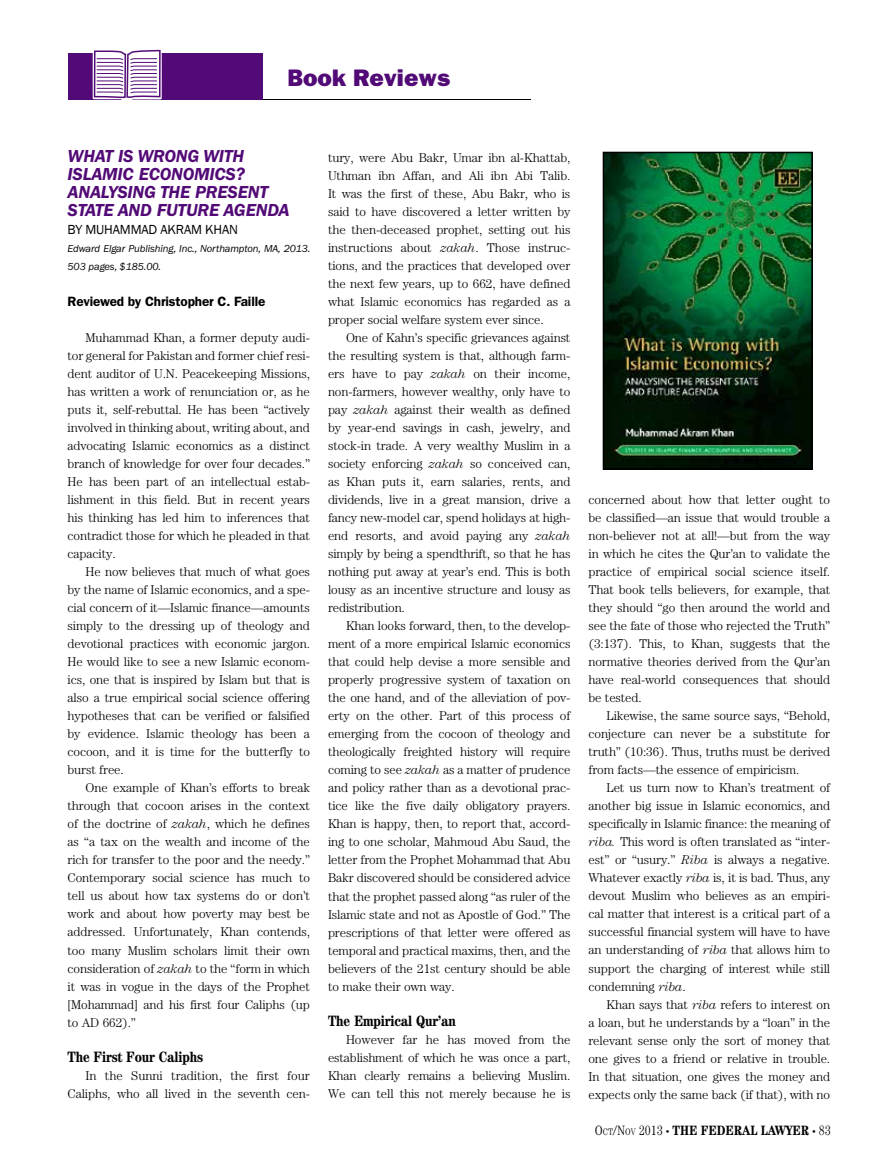
<style>
.page{position:relative;width:885px;height:1175px;background:#fff}
.page>*{position:absolute;margin:0;border:0;box-sizing:border-box;transform-origin:0 0}
.t1{font:800 24px "Franklin Gothic";color:#520a76}
.t2{font:italic 600 18px/18px "Franklin Gothic";letter-spacing:-.01em;color:#520a76}
.t3{font:700 condensed 15px "Century";letter-spacing:-.01em;color:#000}
.t4{font:700 condensed 13.5px "Century";color:#000}
.t5{font:600 13.5px "Franklin Gothic";letter-spacing:-.01em;color:#000}
.t6{font:13.5px "Franklin Gothic";letter-spacing:-.01em;color:#000}
.t7{font:300 12.75px/18px "Century";letter-spacing:-.01em;color:#000;text-align:justify}
.t8{font:italic 10.5px/18px "Franklin Gothic";letter-spacing:-.01em;color:#000}
.s1{font-style:italic}
.s2{font-weight:300}
.s3{font-weight:300;font-size:9.45px}
.s4{font-weight:300;font-size:7.5px}
</style>
<div class="page">
<hr style="left:77px;top:99px;width:454px;height:1px;background:#000">
<div style="left:68px;top:53px;width:195px;height:47px;background:#520a76"></div>
<svg style="left:92px;top:51px;width:70px;height:49px;background:#cab4d5"></svg>
<img style="left:602px;top:152px;width:210px;height:317px">
<div style="left:603px;top:153px;width:208px;height:316px;border:1px solid #000"></div>
<h1 class="t1" style="left:287px;top:64px;width:164px">Book Reviews</h1>
<h2 class="t2" style="left:68px;top:147px;width:222px">WHAT IS WRONG WITH<br>ISLAMIC ECONOMICS?<br>ANALYSING THE PRESENT<br>STATE AND FUTURE AGENDA</h2>
<p class="t6" style="left:68px;top:221px;width:47px">BY MUHAMMA</p>
<p class="t6" style="left:148px;top:221px;width:37px">D AKRAM</p>
<p class="t6" style="left:205px;top:221px;width:34px">KHA N</p>
<p class="t8" style="left:68px;top:240px;width:244px">Edward Elgar Publishing, Inc., Northampton, MA, 2013.<br>503 pages, $185.00.</p>
<p class="t5" style="left:68px;top:293px;width:199px">Reviewed by Christopher C. Faille</p>
<p class="t7" style="left:68px;top:328px;width:244px;text-indent:18px">Muhammad Khan, a former deputy audi&shy;tor general for Pakistan and former chief resi&shy;dent auditor of U.N. Peacekeeping Missions, has written a work of renunciation or, as he puts it, self-rebuttal. He has been “actively involved in thinking about, writing about, and advocating Islamic economics as a distinct branch of knowledge for over four decades.” He has been part of an intellectual estab&shy;lishment in this field. But in recent years his thinking has led him to inferences that contradict those for which he pleaded in that capacity.</p>
<p class="t7" style="left:68px;top:563px;width:244px;text-indent:18px">He now believes that much of what goes by the name of Islamic economics, and a spe&shy;cial concern of it—Islamic finance—amounts simply to the dressing up of theology and devotional practices with economic jargon.<br>He would like to see a new Islamic econom&shy;ics, one that is inspired by Islam but that is also a true empirical social science offering hypotheses that can be verified or falsified by evidence. Islamic theology has been a cocoon, and it is time for the butterfly to burst free.</p>
<p class="t7" style="left:68px;top:779px;width:244px;text-indent:18px">One example of Khan’s efforts to break through that cocoon arises in the context of the doctrine of <span class="s1">zakah</span>, which he defines as “a tax on the wealth and income of the rich for transfer to the poor and the needy.” Contemporary social science has much to tell us about how tax systems do or don’t work and about how poverty may best be addressed. Unfortunately, Khan contends, too many Muslim scholars limit their own consideration of <span class="s1">zakah</span> to the “form in which it was in vogue in the days of the Prophet [Mohammad] and his first four Caliphs (up to AD 662).”</p>
<p class="t3" style="left:68px;top:1048px;width:137px">The First Four Caliphs</p>
<p class="t7" style="left:68px;top:1066px;width:244px;text-align:right">In the Sunni tradition, the first four<br>Caliphs, who all lived in the seventh cen-</p>
<p class="t7" style="left:328px;top:148px;width:244px">tury, were Abu Bakr, Umar ibn al-Khattab, Uthman ibn Affan, and Ali ibn Abi Talib.<br>It was the first of these, Abu Bakr, who is said to have discovered a letter written by the then-deceased prophet, setting out his instructions about <span class="s1">zakah</span>. Those instruc&shy;tions, and the practices that developed over the next few years, up to 662, have defined what Islamic economics has regarded as a proper social welfare system ever since.</p>
<p class="t7" style="left:328px;top:328px;width:244px;text-indent:18px">One of Kahn’s specific grievances against the resulting system is that, although farm&shy;ers have to pay <span class="s1">zakah</span> on their income, non-farmers, however wealthy, only have to pay <span class="s1">zakah</span> against their wealth as defined by year-end savings in cash, jewelry, and stock-in trade. A very wealthy Muslim in a society enforcing <span class="s1">zakah</span> so conceived can, as Khan puts it, earn salaries, rents, and dividends, live in a great mansion, drive a fancy new-model car, spend holidays at high&shy;end resorts, and avoid paying any <span class="s1">zakah </span>simply by being a spendthrift, so that he has nothing put away at year’s end. This is both lousy as an incentive structure and lousy as redistribution.</p>
<p class="t7" style="left:328px;top:617px;width:244px;text-indent:18px">Khan looks forward, then, to the develop&shy;ment of a more empirical Islamic economics that could help devise a more sensible and properly progressive system of taxation on the one hand, and of the alleviation of pov&shy;erty on the other. Part of this process of emerging from the cocoon of theology and theologically freighted history will require coming to see <span class="s1">zakah</span> as a matter of prudence and policy rather than as a devotional prac&shy;tice like the five daily obligatory prayers.<br>Khan is happy, then, to report that, accord&shy;ing to one scholar, Mahmoud Abu Saud, the letter from the Prophet Mohammad that Abu Bakr discovered should be considered advice that the prophet passed along “as ruler of the Islamic state and not as Apostle of God.” The prescriptions of that letter were offered as temporal and practical maxims, then, and the believers of the 21st century should be able to make their own way.</p>
<p class="t3" style="left:328px;top:1012px;width:129px">The Empirical Qur’an</p>
<p class="t7" style="left:328px;top:1030px;width:244px;text-indent:18px">However far he has moved from the establishment of which he was once a part, Khan clearly remains a believing Muslim.<br>We can tell this not merely because he is</p>
<p class="t7" style="left:588px;top:490px;width:243px">concerned about how that letter ought to be classified—an issue that would trouble a non-believer not at all!—but from the way in which he cites the Qur’an to validate the practice of empirical social science itself.<br>That book tells believers, for example, that they should “go then around the world and see the fate of those who rejected the Truth” (3:137). This, to Khan, suggests that the normative theories derived from the Qur’an have real-world consequences that should be tested.</p>
<p class="t7" style="left:588px;top:707px;width:243px;text-indent:18px">Likewise, the same source says, “Behold, conjecture can never be a substitute for truth” (10:36). Thus, truths must be derived from facts—the essence of empiricism.</p>
<p class="t7" style="left:588px;top:779px;width:243px;text-indent:18px">Let us turn now to Khan’s treatment of another big issue in Islamic economics, and specifically in Islamic finance: the meaning of <span class="s1">riba.</span> This word is often translated as “inter&shy;est” or “usury.” <span class="s1">Riba</span> is always a negative.<br>Whatever exactly <span class="s1">riba</span> is, it is bad. Thus, any devout Muslim who believes as an empiri&shy;cal matter that interest is a critical part of a successful financial system will have to have an understanding of <span class="s1">riba</span> that allows him to support the charging of interest while still condemning <span class="s1">riba</span>.</p>
<p class="t7" style="left:588px;top:995px;width:243px;text-indent:18px">Khan says that <span class="s1">riba</span> refers to interest on a loan, but he understands by a “loan” in the relevant sense only the sort of money that one gives to a friend or relative in trouble.<br>In that situation, one gives the money and expects only the same back (if that), with no</p>
<p class="t4" style="left:594px;top:1122px;width:237px"><span class="s2">O</span><span class="s3">CT</span><span class="s2">/N</span><span class="s3">OV</span> <span class="s2">2013</span> <span class="s4">•</span> The Federal Lawyer <span class="s4">•</span> <span class="s2">83</span></p>
</div>
